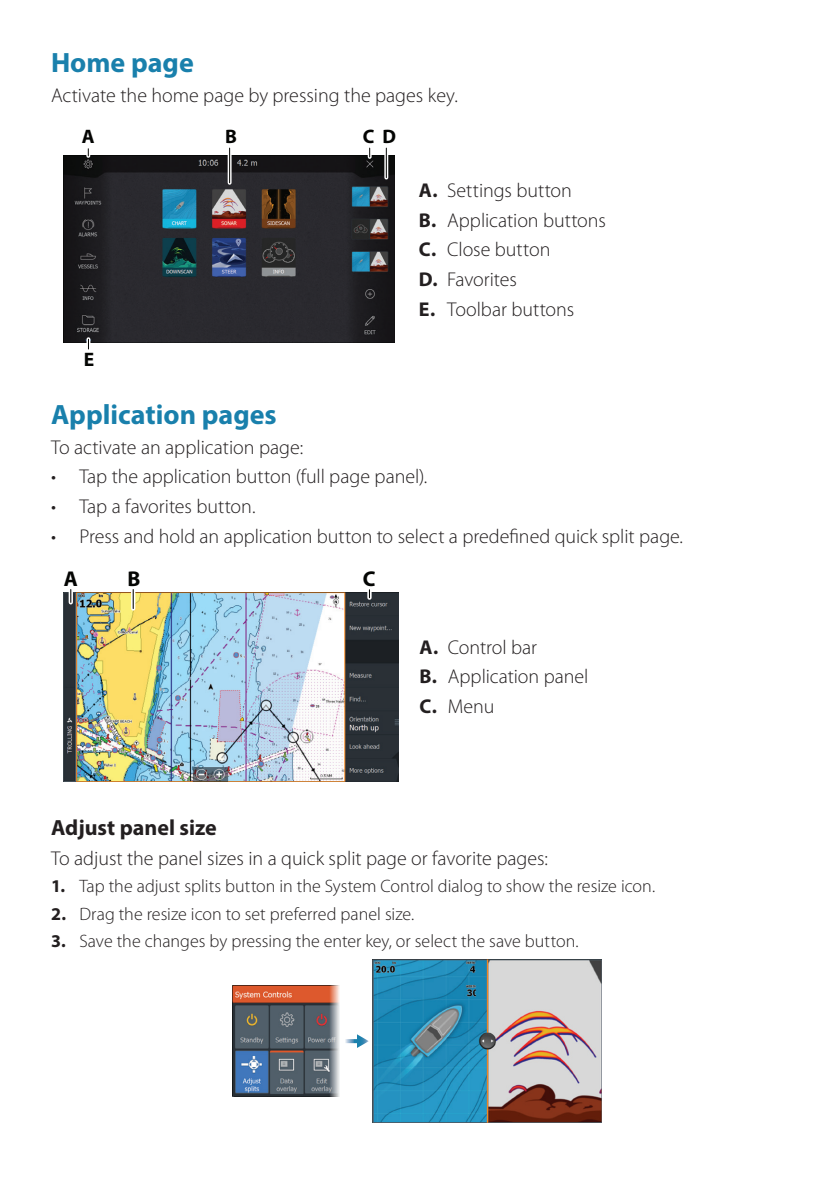
<style>
.page{position:relative;width:840px;height:1191px;background:#fff}
.page>*{position:absolute;margin:0;border:0;box-sizing:border-box;transform-origin:0 0}
.t1{font:700 28px "Myriad Pro";color:#1980ac}
.t2{font:700 22px "Myriad Pro";color:#231f20}
.t3{font:700 21.4px "Myriad Pro";color:#040503}
.t4{font:300 20px/29.6px "Myriad Pro";color:#231f20}
.t5{font:700 19.6px "Myriad Pro";color:#040503}
.t6{font:300 18px "Myriad Pro";color:#231f20}
.s1{font-weight:700}
</style>
<div class="page">
<img style="left:63px;top:155px;width:331px;height:187px">
<svg style="left:227px;top:148px;width:4px;height:35px"></svg>
<hr style="left:229px;top:148px;width:1px;height:35px;background:#040503">
<svg style="left:367px;top:148px;width:4px;height:9px"></svg>
<svg style="left:384px;top:148px;width:4px;height:30px"></svg>
<hr style="left:385px;top:148px;width:1px;height:30px;background:#040503">
<svg style="left:86px;top:149px;width:4px;height:7px"></svg>
<svg style="left:86px;top:339px;width:4px;height:10px"></svg>
<img style="left:64px;top:593px;width:334px;height:188px">
<svg style="left:367px;top:590px;width:4px;height:7px"></svg>
<svg style="left:131px;top:589px;width:4px;height:19px"></svg>
<svg style="left:133px;top:589px;width:1px;height:19px"></svg>
<svg style="left:69px;top:589px;width:4px;height:13px"></svg>
<svg style="left:70px;top:589px;width:1px;height:13px"></svg>
<img style="left:232px;top:985px;width:107px;height:111px">
<svg style="left:345px;top:1034px;width:23px;height:14px"></svg>
<img style="left:372px;top:959px;width:229px;height:163px">
<h1 class="t1" style="left:51px;top:44px;width:144px">Home page</h1>
<p class="t4" style="left:51px;top:81px;width:408px">Activate the home page by pressing the pages key.</p>
<p class="t5" style="left:82px;top:124px;width:14px">A</p>
<p class="t5" style="left:225px;top:124px;width:13px">B</p>
<p class="t5" style="left:362px;top:124px;width:35px">C D</p>
<p class="t5" style="left:84px;top:347px;width:12px">E</p>
<p class="t4" style="left:418px;top:176px;width:188px"><span class="s1">A.</span> Settings button<br><span class="s1">B.</span> Application buttons<br><span class="s1">C.</span> Close button<br><span class="s1">D.</span> Favorites<br><span class="s1">E.</span> Toolbar buttons</p>
<h1 class="t1" style="left:51px;top:396px;width:227px">Application pages</h1>
<p class="t4" style="left:51px;top:432px;width:253px">To activate an application page:</p>
<p class="t4" style="left:51px;top:462px;width:377px">• Tap the application button (full page panel).</p>
<p class="t4" style="left:51px;top:492px;width:206px">• Tap a favorites button.</p>
<p class="t4" style="left:51px;top:521px;width:633px">• Press and hold an application button to select a predefined quick split page.</p>
<p class="t3" style="left:64px;top:565px;width:16px">A</p>
<p class="t3" style="left:127px;top:565px;width:14px">B</p>
<p class="t3" style="left:362px;top:564px;width:14px">C</p>
<p class="t4" style="left:419px;top:632px;width:170px"><span class="s1">A.</span> Control bar<br><span class="s1">B.</span> Application panel<br><span class="s1">C.</span> Menu</p>
<p class="t2" style="left:51px;top:813px;width:167px">Adjust panel size</p>
<p class="t4" style="left:51px;top:844px;width:498px">To adjust the panel sizes in a quick split page or favorite pages:</p>
<p class="t6" style="left:51px;top:876px;width:605px"><span class="s1">1.</span> Tap the adjust splits button in the System Control dialog to show the resize icon.</p>
<p class="t6" style="left:51px;top:903px;width:364px"><span class="s1">2.</span> Drag the resize icon to set preferred panel size.</p>
<p class="t6" style="left:51px;top:931px;width:528px"><span class="s1">3.</span> Save the changes by pressing the enter key, or select the save button.</p>
</div>
